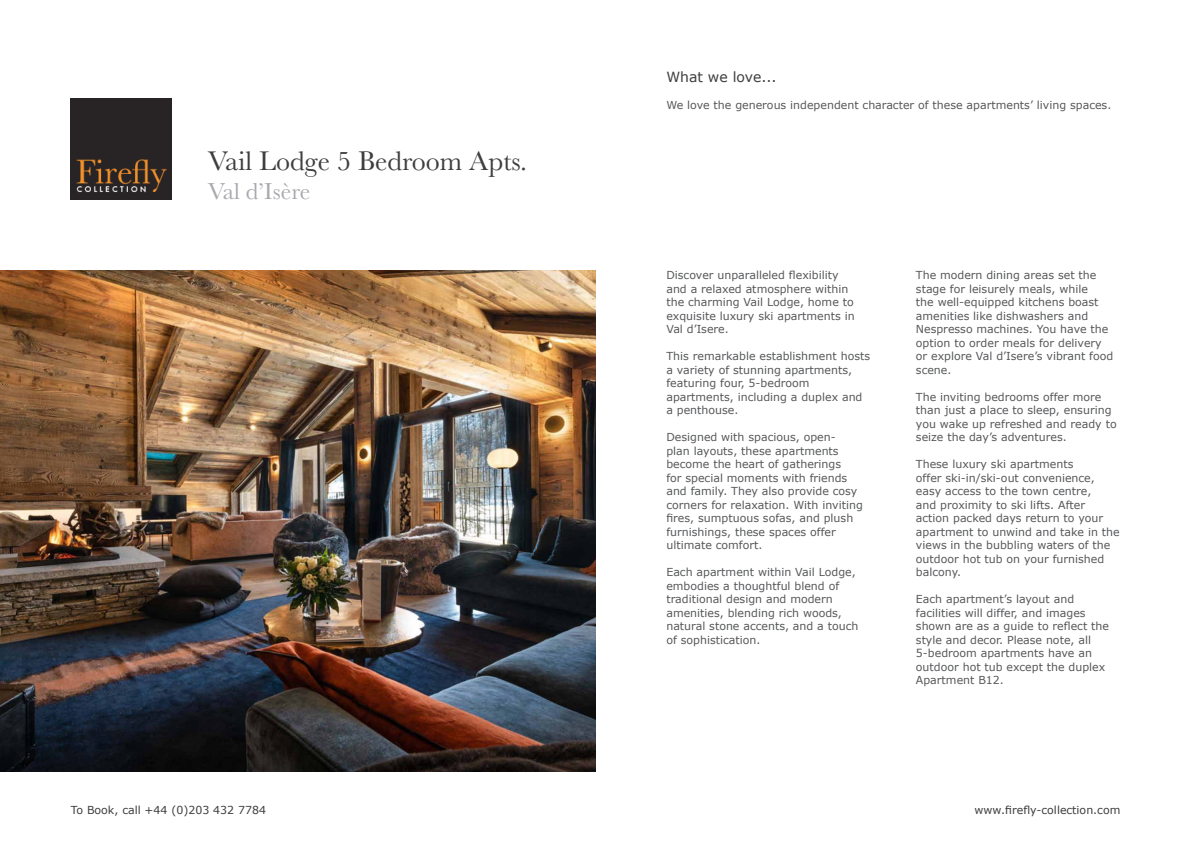
<style>
.page{position:relative;width:1191px;height:842px;background:#fff}
.page>*{position:absolute;margin:0;border:0;box-sizing:border-box;transform-origin:0 0}
.t1{font:28px "Baskerville";color:#3e3e3f}
.t2{font:24px "Baskerville";color:#a8a9ad}
.t3{font:14px "Verdana";color:#3e3e3f}
.t4{font:11px/13.5px "Verdana";color:#57585a}
.t5{font:11px "Verdana";color:#3e3e3f}
</style>
<div class="page">
<img style="left:71px;top:99px;width:101px;height:101px">
<img style="left:0;top:271px;width:595px;height:500px">
<p class="t1" style="left:208px;top:143px;width:321px">Vail Lodge 5 Bedroom Apts.</p>
<p class="t2" style="left:208px;top:176px;width:104px">Val d’Isère</p>
<p class="t5" style="left:71px;top:802px;width:197px">To Book, call +44 (0)203 432 7784</p>
<p class="t3" style="left:666px;top:68px;width:112px">What we love...</p>
<p class="t4" style="left:666px;top:98px;width:446px">We love the generous independent character of these apartments’ living spaces.</p>
<p class="t4" style="left:666px;top:269px;width:190px">Discover unparalleled flexibility and a relaxed atmosphere within the charming Vail Lodge, home to exquisite luxury ski apartments in<br>Val d’Isere.</p>
<p class="t4" style="left:666px;top:350px;width:205px">This remarkable establishment hosts a variety of stunning apartments, featuring four, 5-bedroom apartments, including a duplex and a penthouse.</p>
<p class="t4" style="left:666px;top:431px;width:198px">Designed with spacious, open-<br>plan layouts, these apartments become the heart of gatherings<br>for special moments with friends and family. They also provide cosy corners for relaxation. With inviting fires, sumptuous sofas, and plush furnishings, these spaces offer ultimate comfort.</p>
<p class="t4" style="left:666px;top:566px;width:193px">Each apartment within Vail Lodge, embodies a thoughtful blend of traditional design and modern amenities, blending rich woods, natural stone accents, and a touch of sophistication.</p>
<p class="t4" style="left:916px;top:269px;width:199px">The modern dining areas set the stage for leisurely meals, while<br>the well-equipped kitchens boast amenities like dishwashers and<br>Nespresso machines. You have the option to order meals for delivery or explore Val d’Isere’s vibrant food scene.</p>
<p class="t4" style="left:916px;top:390px;width:202px">The inviting bedrooms offer more than just a place to sleep, ensuring you wake up refreshed and ready to seize the day’s adventures.</p>
<p class="t4" style="left:916px;top:458px;width:205px">These luxury ski apartments<br>offer ski-in/ski-out convenience, easy access to the town centre,<br>and proximity to ski lifts. After action packed days return to your apartment to unwind and take in the views in the bubbling waters of the outdoor hot tub on your furnished balcony.</p>
<p class="t4" style="left:916px;top:593px;width:195px">Each apartment’s layout and facilities will differ, and images shown are as a guide to reflect the style and decor. Please note, all<br>5-bedroom apartments have an outdoor hot tub except the duplex<br>Apartment B12.</p>
<p class="t5" style="left:974px;top:802px;width:147px">www.firefly-collection.com</p>
</div>
